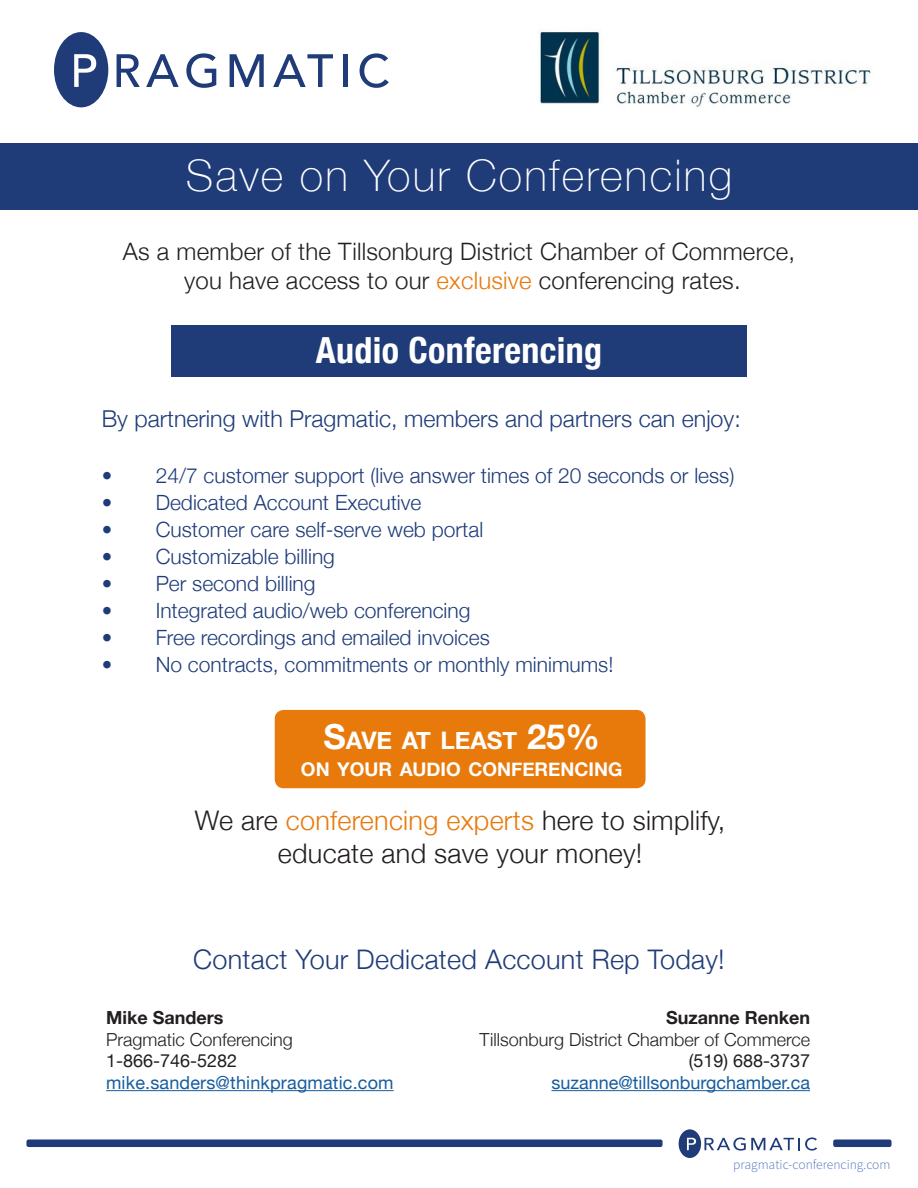
<style>
.page{position:relative;width:918px;height:1188px;background:#fff}
.page>*{position:absolute;margin:0;border:0;box-sizing:border-box;transform-origin:0 0}
.t1{font:100 43.5px "Helvetica Neue";letter-spacing:.05em;color:#fff}
.t2{font:700 condensed 36px "Helvetica Neue";letter-spacing:.01em;color:#fff}
.t3{font:300 27px/32.4px "Helvetica Neue";letter-spacing:.01em;color:#231f20;text-align:center}
.t4{font:300 27px "Helvetica Neue";letter-spacing:.01em;color:#1f3c79}
.t5{font:700 24.15px "Helvetica Neue";color:#fff}
.t6{font:300 24px "Helvetica Neue";letter-spacing:.01em;color:#231f20}
.t7{font:300 23.25px "Helvetica Neue";color:#1f3c79}
.t8{font:300 21px "Helvetica Neue";color:#1f3c79}
.t9{font:700 18.9px "Helvetica Neue";color:#fff}
.t10{font:18px "Helvetica Neue";letter-spacing:.005em;color:#175d9e}
.t11{font:300 18px "Helvetica Neue";color:#231f20}
.t12{font:18px "Helvetica Neue";color:#231f20}
.t13{font:700 18px "Helvetica Neue";color:#231f20}
.t14{font:300 13.5px "Source Sans Pro";color:#5375bc}
.s1{color:#e87a0c}
.s2{font-size:34.5px}
</style>
<div class="page">
<svg style="left:117px;top:54px;width:23px;height:33px"></svg>
<svg style="left:146px;top:54px;width:33px;height:33px"></svg>
<svg style="left:186px;top:53px;width:30px;height:35px"></svg>
<svg style="left:230px;top:54px;width:34px;height:33px"></svg>
<svg style="left:273px;top:54px;width:60px;height:33px"></svg>
<div style="left:343px;top:54px;width:5px;height:33px;background:#1f3c79"></div>
<svg style="left:360px;top:53px;width:29px;height:35px"></svg>
<svg style="left:54px;top:32px;width:54px;height:75px"></svg>
<div style="left:0;top:143px;width:918px;height:67px;background:#1f3c79"></div>
<div style="left:171px;top:325px;width:576px;height:52px;background:#1f3c79"></div>
<div style="left:275px;top:710px;width:371px;height:78px;background:#e87a0c;border-radius:9px"></div>
<hr style="left:106px;top:1090px;width:288px;height:1px;background:#175d9e">
<hr style="left:551px;top:1090px;width:259px;height:1px;background:#175d9e">
<div style="left:27px;top:1140px;width:635px;height:6px;background:#1f3c79;border-radius:2px"></div>
<div style="left:26px;top:1139px;width:637px;height:8px;border:2px solid #1f3c79;border-radius:2px"></div>
<div style="left:834px;top:1140px;width:57px;height:6px;background:#1f3c79;border-radius:2px"></div>
<div style="left:833px;top:1139px;width:59px;height:8px;border:2px solid #1f3c79;border-radius:2px"></div>
<svg style="left:679px;top:1129px;width:138px;height:29px"></svg>
<img style="left:538px;top:29px;width:333px;height:79px">
<p class="t1" style="left:186px;top:143px;width:548px">Save on Your Conferencing</p>
<p class="t6" style="left:123px;top:233px;width:674px">As a member of the Tillsonburg District Chamber of Commerce,</p>
<p class="t6" style="left:184px;top:261px;width:558px">you have access to our <span class="s1">exclusive</span> conferencing rates.</p>
<p class="t2" style="left:316px;top:320px;width:288px">Audio Conferencing</p>
<p class="t7" style="left:102px;top:400px;width:641px">By partnering with Pragmatic, members and partners can enjoy:</p>
<p class="t8" style="left:102px;top:458px;width:634px">• 24/7 customer support (live answer times of 20 seconds or less)</p>
<p class="t8" style="left:102px;top:485px;width:321px">• Dedicated Account Executive</p>
<p class="t8" style="left:102px;top:512px;width:383px">• Customer care self-serve web portal</p>
<p class="t8" style="left:102px;top:539px;width:235px">• Customizable billing</p>
<p class="t8" style="left:102px;top:566px;width:215px">• Per second billing</p>
<p class="t8" style="left:102px;top:593px;width:370px">• Integrated audio/web conferencing</p>
<p class="t8" style="left:102px;top:620px;width:390px">• Free recordings and emailed invoices</p>
<p class="t8" style="left:102px;top:647px;width:513px">• No contracts, commitments or monthly minimums!</p>
<p class="t5" style="left:324px;top:721px;width:278px"><span class="s2">S</span>AVE AT LEAST <span class="s2">25%</span></p>
<p class="t9" style="left:301px;top:754px;width:323px">ON YOUR AUDIO CONFERENCING</p>
<p class="t3" style="left:195px;top:802px;width:532px">We are <span class="s1">conferencing experts</span> here to simplify, educate and save your money!</p>
<p class="t4" style="left:193px;top:937px;width:533px">Contact Your Dedicated Account Rep Today!</p>
<p class="t13" style="left:106px;top:1004px;width:119px">Mike Sanders</p>
<p class="t11" style="left:106px;top:1025px;width:188px">Pragmatic Conferencing</p>
<p class="t12" style="left:106px;top:1048px;width:133px">1-866-746-5282</p>
<p class="t10" style="left:106px;top:1069px;width:289px">mike.sanders@thinkpragmatic.com</p>
<p class="t13" style="left:666px;top:1004px;width:146px">Suzanne Renken</p>
<p class="t11" style="left:480px;top:1025px;width:332px">Tillsonburg District Chamber of Commerce</p>
<p class="t12" style="left:689px;top:1048px;width:123px">(519) 688-3737</p>
<p class="t10" style="left:551px;top:1069px;width:260px">suzanne@tillsonburgchamber.ca</p>
<p class="t14" style="left:733px;top:1157px;width:159px">pragmatic-conferencing.com</p>
</div>
